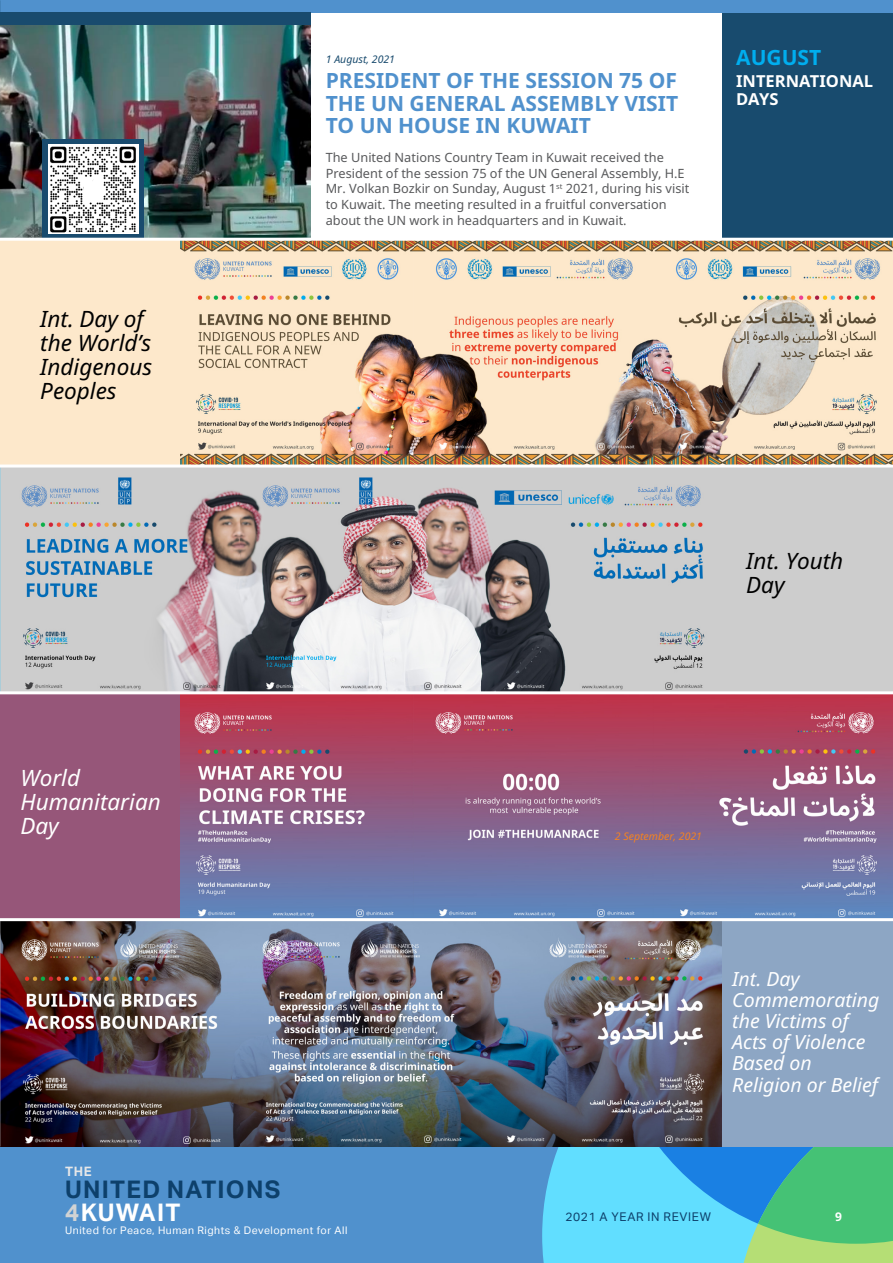
<style>
.page{position:relative;width:893px;height:1263px;background:#fff}
.page>*{position:absolute;margin:0;border:0;box-sizing:border-box;transform-origin:0 0}
.t1{font:700 24.15px/22.5px "Aktiv Grotesk";letter-spacing:.05em;color:#0d406b}
.t2{font:italic 22.5px/24px "Noto Sans";color:#000}
.t3{font:italic 22.5px/24px "Noto Sans";color:#fff}
.t4{font:700 21px/22.5px "Noto Sans";color:#5091cd;text-align:justify}
.t5{font:700 21px "Noto Sans";color:#00aeef}
.t6{font:italic 19.5px/21px "Noto Sans";color:#fff}
.t7{font:700 16.5px/18px "Noto Sans";color:#fff}
.t8{font:700 12.9px "Aktiv Grotesk";color:#e6e7e8}
.t9{font:12.75px/15.8px "Noto Sans";color:#58595b}
.t10{font:12px "Aktiv Grotesk";letter-spacing:.05em;color:#0d406b}
.t11{font:700 12px "Noto Sans";color:#fff}
.t12{font:10.5px "Aktiv Grotesk";letter-spacing:.05em;color:#fff}
.t13{font:italic 10.5px "Noto Sans";color:#f58220}
.t14{font:italic 10.5px "Noto Sans";color:#194b6e}
.s1{color:#d1d3d4}
.s2{color:#fff}
</style>
<div class="page">
<div style="left:0;top:1146px;width:893px;height:117px;background:#5091cd"></div>
<svg style="left:542px;top:1146px;width:351px;height:117px;background:#55c6c9"></svg>
<img style="left:0;top:467px;width:722px;height:224px">
<img style="left:0;top:921px;width:722px;height:225px">
<img style="left:179px;top:241px;width:714px;height:223px">
<img style="left:179px;top:694px;width:714px;height:224px">
<div style="left:722px;top:0;width:171px;height:239px;background:#184b6e"></div>
<div style="left:722px;top:466px;width:171px;height:227px;background:#cdcdcd"></div>
<div style="left:0;top:239px;width:179px;height:227px;background:#fde8cb"></div>
<div style="left:722px;top:920px;width:171px;height:226px;background:#8da6c4"></div>
<div style="left:0;top:693px;width:179px;height:227px;background:#965679"></div>
<div style="left:0;top:0;width:893px;height:12px;background:#5091cd"></div>
<img style="left:0;top:25px;width:310px;height:213px">
<svg style="left:43px;top:139px;width:101px;height:99px;background:#315d7d"></svg>
<img style="left:48px;top:145px;width:90px;height:89px">
<svg style="left:83px;top:178px;width:21px;height:24px"></svg>
<div style="left:0;top:12px;width:310px;height:13px;background:#194b6e"></div>
<hr style="left:0;top:238px;width:893px;height:3px;background:#fff">
<hr style="left:0;top:464px;width:893px;height:3px;background:#fff">
<hr style="left:0;top:691px;width:893px;height:3px;background:#fff">
<hr style="left:0;top:918px;width:893px;height:3px;background:#fff">
<h2 class="t2" style="left:40px;top:306px;width:113px">Int. Day of the World’s<br>Indigenous<br>Peoples</h2>
<p class="t14" style="left:326px;top:52px;width:71px">1 August, 2021</p>
<h3 class="t4" style="left:326px;top:69px;width:354px">PRESIDENT OF THE SESSION 75 OF THE UN GENERAL ASSEMBLY VISIT TO UN HOUSE IN KUWAIT</h3>
<p class="t9" style="left:326px;top:149px;width:365px">The United Nations Country Team in Kuwait received the President of the session 75 of the UN General Assembly, H.E Mr. Volkan Bozkir on Sunday, August 1<sup>st</sup> 2021, during his visit to Kuwait. The meeting resulted in a fruitful conversation about the UN work in headquarters and in Kuwait.</p>
<h3 class="t5" style="left:736px;top:43px;width:87px">AUGUST</h3>
<p class="t7" style="left:736px;top:72px;width:138px">INTERNATIONAL<br>DAYS</p>
<h2 class="t2" style="left:746px;top:548px;width:99px">Int. Youth<br>Day</h2>
<h2 class="t3" style="left:20px;top:765px;width:142px">World<br>Humanitarian<br>Day</h2>
<p class="t8" style="left:65px;top:1164px;width:28px">THE</p>
<h1 class="t1" style="left:65px;top:1179px;width:217px">UNITED NATIONS<br><span class="s1">4</span><span class="s2">KUWAIT</span></h1>
<p class="t12" style="left:65px;top:1224px;width:284px">United for Peace, Human Rights &amp; Development for All</p>
<p class="t13" style="left:615px;top:829px;width:89px">2 September, 2021</p>
<h3 class="t6" style="left:732px;top:968px;width:149px">Int. Day<br>Commemorating the Victims of<br>Acts of Violence<br>Based on<br>Religion or Belief</h3>
<p class="t10" style="left:566px;top:1210px;width:147px">2021 A YEAR IN REVIEW</p>
<p class="t11" style="left:835px;top:1208px;width:8px">9</p>
</div>
